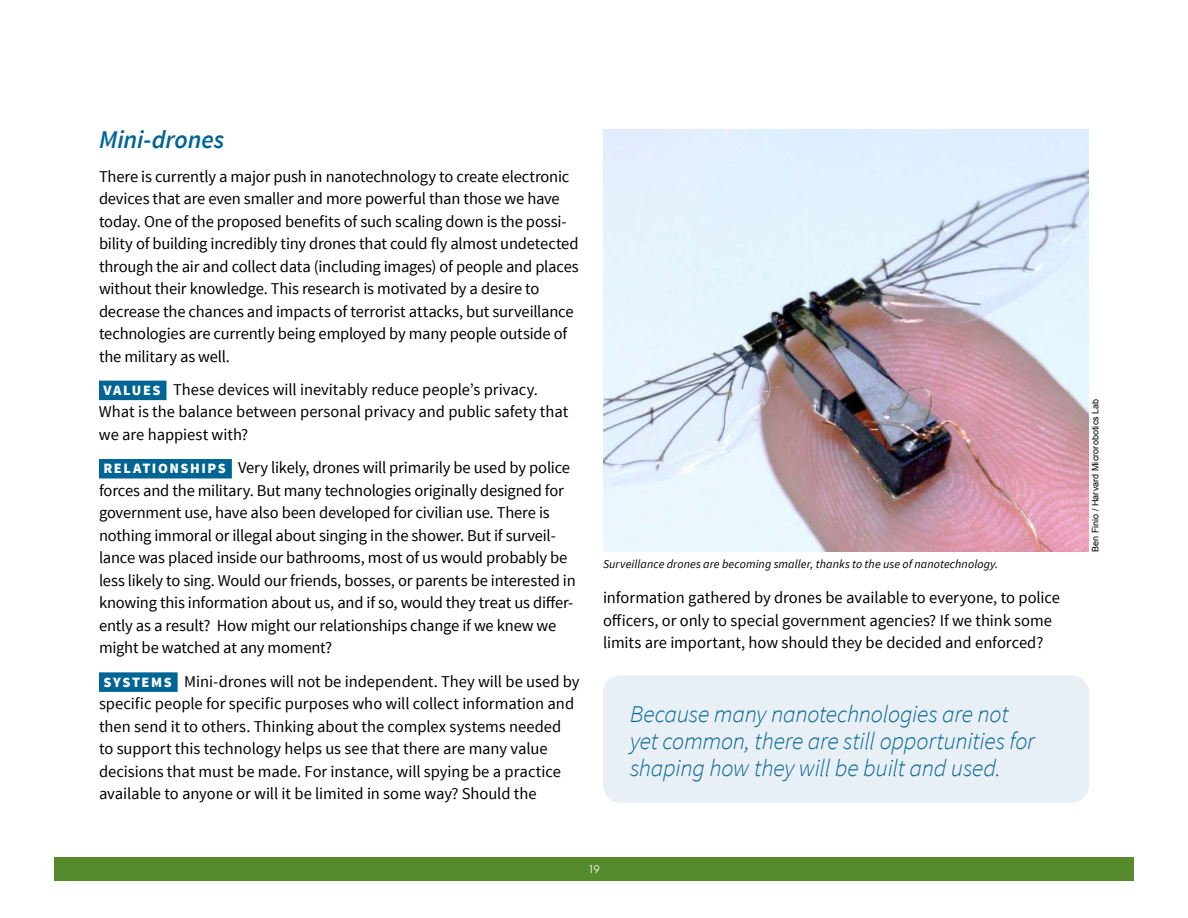
<style>
.page{position:relative;width:1188px;height:918px;background:#fff}
.page>*{position:absolute;margin:0;border:0;box-sizing:border-box;transform-origin:0 0}
.Chapter___Header{font:italic 600 25.5px "Source Sans Pro";letter-spacing:-.005em;color:#006594}
.pull_quote{font:italic 300 24px/27px "Source Sans Pro";letter-spacing:-.01em;color:#006594}
.Chapter___Body{font:16.5px/22.5px "Source Sans Pro";letter-spacing:-.01em;color:#000}
.Chapter___Body-2{font:italic 12px "Source Sans Pro";letter-spacing:.01em;color:#000}
.t1{font:10.5px "Avant Garde";color:#fff}
.resources{font:9px "Arial";letter-spacing:.01em;color:#000}
.s1{font-weight:900;font-size:14.25px;color:#fff}
</style>
<div class="page">
<div style="left:99px;top:381px;width:68px;height:19px;background:#006594"></div>
<div style="left:99px;top:459px;width:133px;height:19px;background:#006594"></div>
<div style="left:99px;top:672px;width:79px;height:20px;background:#006594"></div>
<img style="left:603px;top:129px;width:486px;height:423px">
<div style="left:603px;top:675px;width:486px;height:128px;background:#e8eff5;border-radius:18px"></div>
<div style="left:54px;top:857px;width:1080px;height:24px;background:#568b2d"></div>
<p class="Chapter___Header" style="left:99px;top:124px;width:127px">Mini-drones</p>
<p class="Chapter___Body" style="left:99px;top:165px;width:481px">There is currently a major push in nanotechnology to create electronic devices that are even smaller and more powerful than those we have today. One of the proposed benefits of such scaling down is the possi&shy;bility of building incredibly tiny drones that could fly almost undetected through the air and collect data (including images) of people and places without their knowledge. This research is motivated by a desire to decrease the chances and impacts of terrorist attacks, but surveillance technologies are currently being employed by many people outside of the military as well.</p>
<p class="Chapter___Body" style="left:99px;top:378px;width:471px"><span class="s1">VALUES</span> These devices will inevitably reduce people’s privacy.<br>What is the balance between personal privacy and public safety that we are happiest with?</p>
<p class="Chapter___Body" style="left:99px;top:457px;width:478px"><span class="s1">RELATIONSHIPS</span> Very likely, drones will primarily be used by police forces and the military. But many technologies originally designed for government use, have also been developed for civilian use. There is nothing immoral or illegal about singing in the shower. But if surveil&shy;lance was placed inside our bathrooms, most of us would probably be less likely to sing. Would our friends, bosses, or parents be interested in knowing this information about us, and if so, would they treat us differ&shy;ently as a result? How might our relationships change if we knew we might be watched at any moment?</p>
<p class="Chapter___Body" style="left:99px;top:670px;width:482px"><span class="s1">SYSTEMS</span> Mini-drones will not be independent. They will be used by specific people for specific purposes who will collect information and then send it to others. Thinking about the complex systems needed to support this technology helps us see that there are many value decisions that must be made. For instance, will spying be a practice available to anyone or will it be limited in some way? Should the</p>
<p class="Chapter___Body-2" style="left:603px;top:557px;width:397px">Surveillance drones are becoming smaller, thanks to the use of nanotechnology.</p>
<p class="Chapter___Body" style="left:603px;top:587px;width:459px">information gathered by drones be available to everyone, to police officers, or only to special government agencies? If we think some limits are important, how should they be decided and enforced?</p>
<p class="pull_quote" style="left:630px;top:700px;width:406px">Because many nanotechnologies are not yet common, there are still opportunities for shaping how they will be built and used.</p>
<p class="t1" style="left:588px;top:863px;width:13px">19</p>
<p class="resources" style="left:1089px;top:552px;width:155px;rotate:-90deg">Ben Finio / Harvard Microrobotics Lab</p>
</div>
